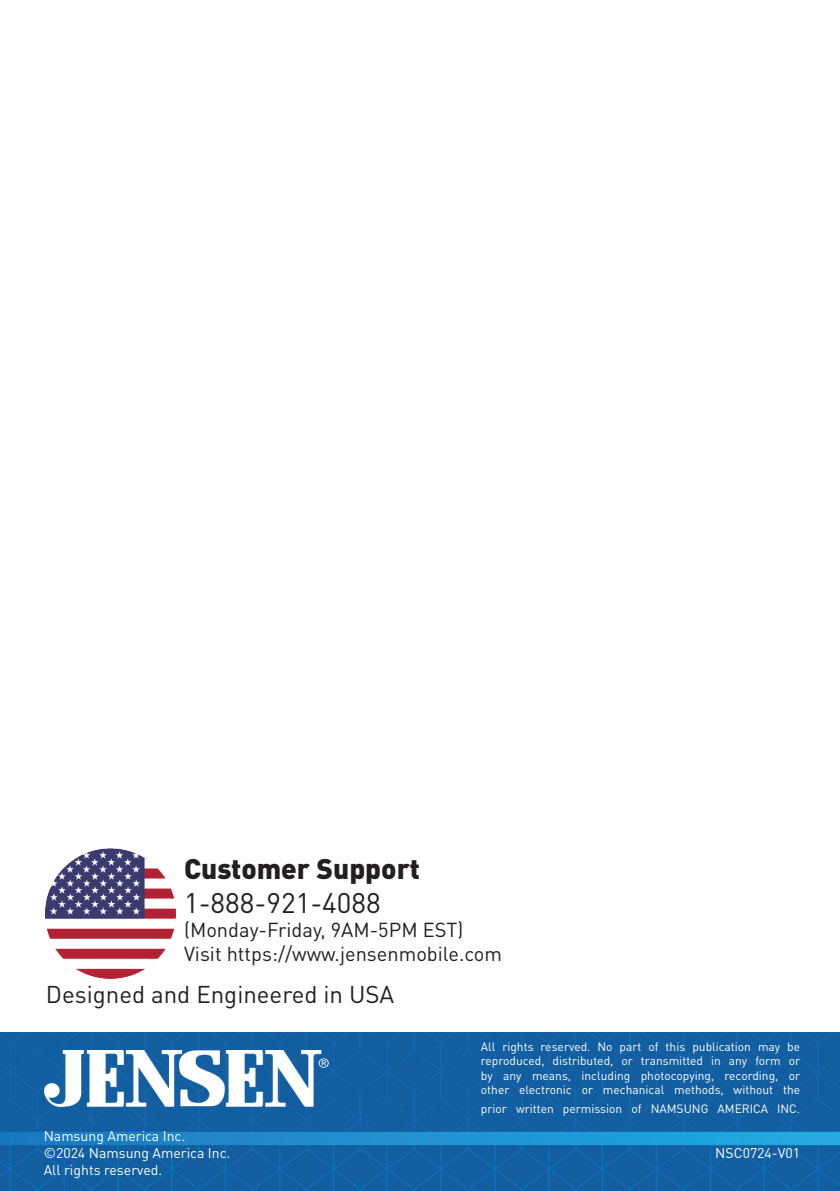
<style>
.page{position:relative;width:840px;height:1191px;background:#fff}
.page>*{position:absolute;margin:0;border:0;box-sizing:border-box;transform-origin:0 0}
.t1{font:900 28px "DIN Pro";color:#231f20}
.t2{font:28px "DIN Pro";color:#231f20}
.t3{font:24px "DIN Pro";color:#231f20}
.t4{font:20px/24px "DIN Pro";color:#231f20}
.t5{font:14px/16.8px "DIN Pro";color:#fff}
.t6{font:12px/14.4px "DIN Pro";color:#fff;text-align:justify}
</style>
<div class="page">
<img style="left:0;top:1033px;width:839px;height:158px">
<img style="left:45px;top:848px;width:130px;height:130px">
<img style="left:45px;top:1050px;width:283px;height:57px">
<h1 class="t1" style="left:184px;top:845px;width:237px">Customer Support</h1>
<h1 class="t2" style="left:184px;top:883px;width:198px">1-888-921-4088</h1>
<h3 class="t4" style="left:184px;top:916px;width:319px">(Monday-Friday, 9AM-5PM EST)<br>Visit https://www.jensenmobile.com</h3>
<h2 class="t3" style="left:46px;top:977px;width:349px">Designed and Engineered in USA</h2>
<p class="t5" style="left:44px;top:1127px;width:188px">Namsung America Inc. ©2024 Namsung America Inc.<br>All rights reserved.</p>
<p class="t6" style="left:480px;top:1038px;width:321px">All rights reserved. No part of this publication may be reproduced, distributed, or transmitted in any form or by any means, including photocopying, recording, or other electronic or mechanical methods, without the</p>
<p class="t6" style="left:480px;top:1101px;width:320px">prior written permission of NAMSUNG AMERICA INC.</p>
<p class="t5" style="left:714px;top:1143px;width:86px">NSC0724-V01</p>
</div>
